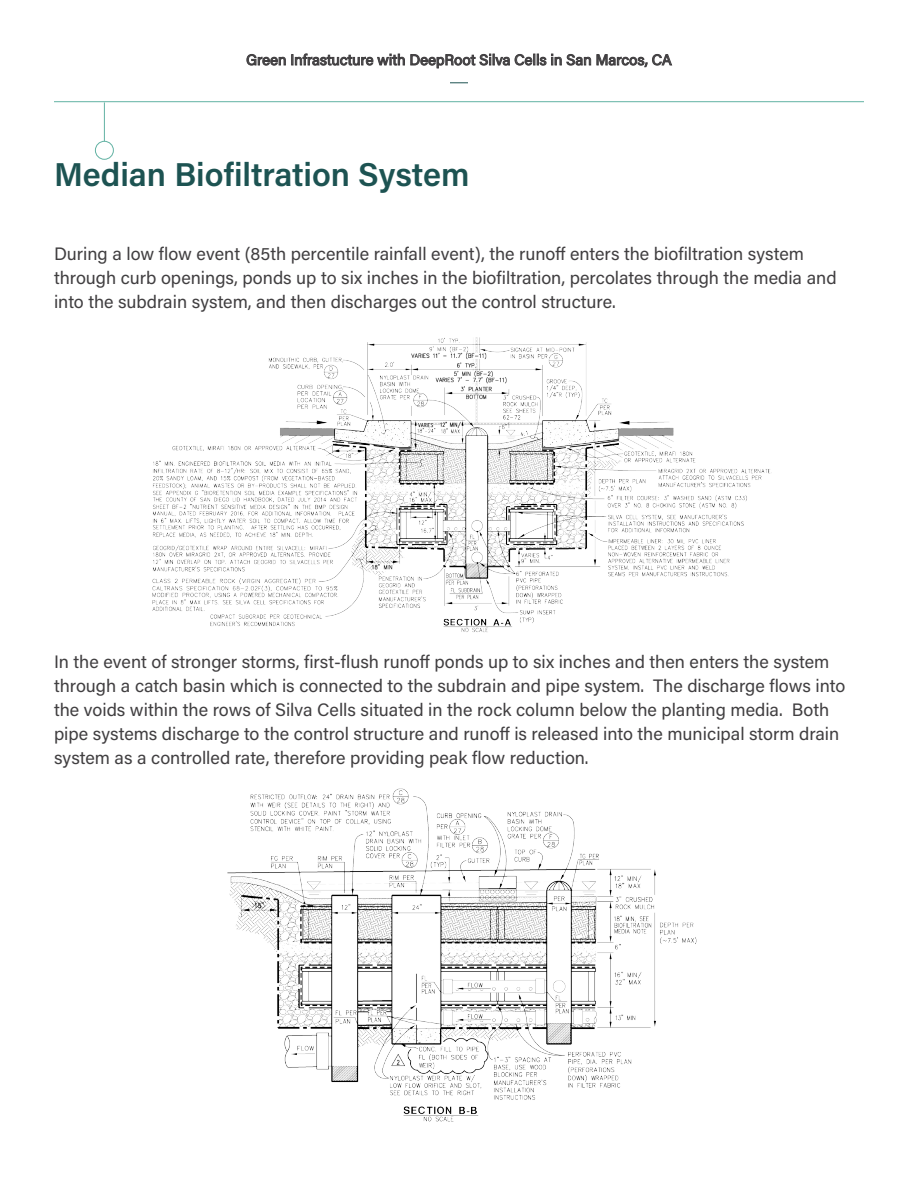
<style>
.page{position:relative;width:918px;height:1188px;background:#fff}
.page>*{position:absolute;margin:0;border:0;box-sizing:border-box;transform-origin:0 0}
.t1{font:600 33px "Acumin Pro";color:#1d5352}
.t2{font:18px/24px "Acumin Pro";color:#413f41}
.t3{font:15px "Acumin Pro";color:#413f41}
</style>
<div class="page">
<svg style="left:246px;top:54px;width:40px;height:12px"></svg>
<svg style="left:292px;top:53px;width:380px;height:16px"></svg>
<svg style="left:450px;top:82px;width:18px;height:1px"></svg>
<hr style="left:54px;top:101px;width:810px;height:1px;background:#62b2a3">
<hr style="left:104px;top:102px;width:1px;height:39px;background:#62b2a3">
<div style="left:95px;top:141px;width:19px;height:19px;border:1px solid #62b2a3;border-radius:50%"></div>
<img style="left:152px;top:337px;width:620px;height:295px">
<img style="left:227px;top:788px;width:470px;height:334px">
<p class="t3" style="left:246px;top:49px;width:427px">Green Infrastucture with DeepRoot Silva Cells in San Marcos, CA</p>
<p class="t1" style="left:54px;top:152px;width:417px">Median Biofiltration System</p>
<p class="t2" style="left:54px;top:241px;width:784px">During a low flow event (85th percentile rainfall event), the runoff enters the biofiltration system through curb openings, ponds up to six inches in the biofiltration, percolates through the media and into the subdrain system, and then discharges out the control structure.</p>
<p class="t2" style="left:54px;top:649px;width:793px">In the event of stronger storms, first-flush runoff ponds up to six inches and then enters the system through a catch basin which is connected to the subdrain and pipe system. The discharge flows into the voids within the rows of Silva Cells situated in the rock column below the planting media. Both pipe systems discharge to the control structure and runoff is released into the municipal storm drain system as a controlled rate, therefore providing peak flow reduction.</p>
</div>
